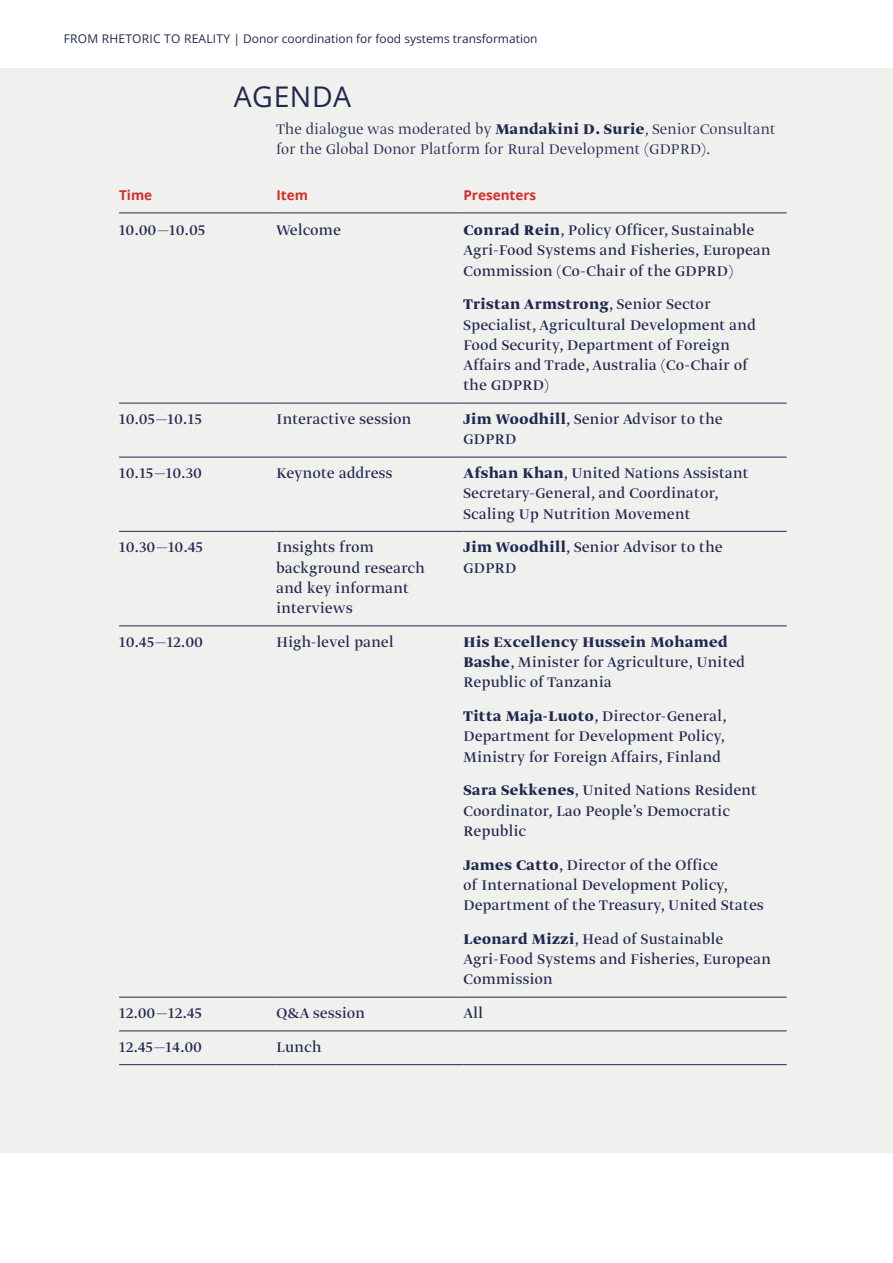
<style>
.page{position:relative;width:893px;height:1263px;background:#fff}
.page>*{position:absolute;margin:0;border:0;box-sizing:border-box;transform-origin:0 0}
.t1{font:28.5px "Open Sans";letter-spacing:.015em;color:#20284d}
.t2{font:16.5px/20.2px "Greta Display Std";letter-spacing:.03em;color:#20284d}
.t3{font:300 16.5px/20.2px "Greta Display Std";letter-spacing:.03em;color:#20284d}
.t4{font:700 13.5px "Open Sans";color:#d62d26}
.t5{font:12px "Open Sans";color:#20284d}
.s1{font-weight:700}
</style>
<div class="page">
<div style="left:0;top:68px;width:893px;height:1084px;background:#f0f0ef"></div>
<hr style="left:119px;top:403px;width:157px;height:1px;background:#20284d">
<hr style="left:276px;top:403px;width:187px;height:1px;background:#20284d">
<hr style="left:463px;top:403px;width:324px;height:1px;background:#20284d">
<hr style="left:119px;top:457px;width:157px;height:1px;background:#20284d">
<hr style="left:276px;top:457px;width:187px;height:1px;background:#20284d">
<hr style="left:463px;top:457px;width:324px;height:1px;background:#20284d">
<hr style="left:119px;top:531px;width:157px;height:1px;background:#20284d">
<hr style="left:276px;top:531px;width:187px;height:1px;background:#20284d">
<hr style="left:463px;top:531px;width:324px;height:1px;background:#20284d">
<hr style="left:119px;top:625px;width:157px;height:1px;background:#20284d">
<hr style="left:276px;top:625px;width:187px;height:1px;background:#20284d">
<hr style="left:463px;top:625px;width:324px;height:1px;background:#20284d">
<hr style="left:119px;top:997px;width:157px;height:1px;background:#20284d">
<hr style="left:276px;top:997px;width:187px;height:1px;background:#20284d">
<hr style="left:463px;top:997px;width:324px;height:1px;background:#20284d">
<hr style="left:119px;top:1030px;width:157px;height:1px;background:#20284d">
<hr style="left:276px;top:1030px;width:187px;height:1px;background:#20284d">
<hr style="left:463px;top:1030px;width:324px;height:1px;background:#20284d">
<hr style="left:119px;top:213px;width:157px;height:1px;background:#20284d">
<hr style="left:276px;top:213px;width:187px;height:1px;background:#20284d">
<hr style="left:463px;top:213px;width:324px;height:1px;background:#20284d">
<hr style="left:119px;top:1064px;width:157px;height:1px;background:#20284d">
<hr style="left:276px;top:1064px;width:187px;height:1px;background:#20284d">
<hr style="left:463px;top:1064px;width:324px;height:1px;background:#20284d">
<p class="t5" style="left:64px;top:30px;width:475px">FROM RHETORIC TO REALITY | Donor coordination for food systems transformation</p>
<h1 class="t1" style="left:234px;top:77px;width:119px">AGENDA</h1>
<p class="t3" style="left:276px;top:119px;width:501px">The dialogue was moderated by <span class="s1">Mandakini D. Surie</span>, Senior Consultant for the Global Donor Platform for Rural Development (GDPRD).</p>
<p class="t4" style="left:119px;top:186px;width:35px">Time</p>
<p class="t4" style="left:276px;top:186px;width:33px">Item</p>
<p class="t4" style="left:463px;top:186px;width:74px">Presenters</p>
<p class="t2" style="left:119px;top:221px;width:87px">10.00—10.05</p>
<p class="t2" style="left:276px;top:221px;width:66px">Welcome</p>
<p class="t2" style="left:463px;top:221px;width:309px"><span class="s1">Conrad Rein</span>, Policy Officer, Sustainable<br>Agri-Food Systems and Fisheries, European<br>Commission (Co-Chair of the GDPRD)</p>
<p class="t2" style="left:463px;top:295px;width:294px"><span class="s1">Tristan Armstrong</span>, Senior Sector Specialist, Agricultural Development and Food Security, Department of Foreign Affairs and Trade, Australia (Co-Chair of the GDPRD)</p>
<p class="t2" style="left:119px;top:410px;width:84px">10.05—10.15</p>
<p class="t2" style="left:276px;top:410px;width:136px">Interactive session</p>
<p class="t2" style="left:463px;top:410px;width:260px"><span class="s1">Jim Woodhill</span>, Senior Advisor to the<br>GDPRD</p>
<p class="t2" style="left:119px;top:464px;width:84px">10.15—10.30</p>
<p class="t2" style="left:276px;top:464px;width:117px">Keynote address</p>
<p class="t2" style="left:464px;top:464px;width:286px"><span class="s1">Afshan Khan</span>, United Nations Assistant<br>Secretary-General, and Coordinator,<br>Scaling Up Nutrition Movement</p>
<p class="t2" style="left:119px;top:538px;width:85px">10.30—10.45</p>
<p class="t2" style="left:276px;top:538px;width:150px">Insights from background research and key informant interviews</p>
<p class="t2" style="left:464px;top:538px;width:260px"><span class="s1">Jim Woodhill</span>, Senior Advisor to the<br>GDPRD</p>
<p class="t2" style="left:119px;top:632px;width:85px">10.45—12.00</p>
<p class="t2" style="left:276px;top:632px;width:118px">High-level panel</p>
<p class="t2" style="left:464px;top:632px;width:283px"><span class="s1">His Excellency Hussein Mohamed<br>Bashe</span>, Minister for Agriculture, United<br>Republic of Tanzania</p>
<p class="t2" style="left:464px;top:707px;width:265px;text-align:justify"><span class="s1">Titta Maja-Luoto</span>, Director-General, Department for Development Policy, Ministry for Foreign Affairs, Finland</p>
<p class="t2" style="left:464px;top:781px;width:295px"><span class="s1">Sara Sekkenes</span>, United Nations Resident<br>Coordinator, Lao People’s Democratic<br>Republic</p>
<p class="t2" style="left:464px;top:855px;width:302px"><span class="s1">James Catto</span>, Director of the Office<br>of International Development Policy,<br>Department of the Treasury, United States</p>
<p class="t2" style="left:464px;top:929px;width:309px"><span class="s1">Leonard Mizzi</span>, Head of Sustainable<br>Agri‑Food Systems and Fisheries, European<br>Commission</p>
<p class="t2" style="left:119px;top:1004px;width:84px">12.00—12.45</p>
<p class="t2" style="left:276px;top:1004px;width:90px">Q&amp;A session</p>
<p class="t2" style="left:464px;top:1004px;width:21px">All</p>
<p class="t2" style="left:119px;top:1037px;width:84px">12.45—14.00</p>
<p class="t2" style="left:276px;top:1037px;width:46px">Lunch</p>
</div>
